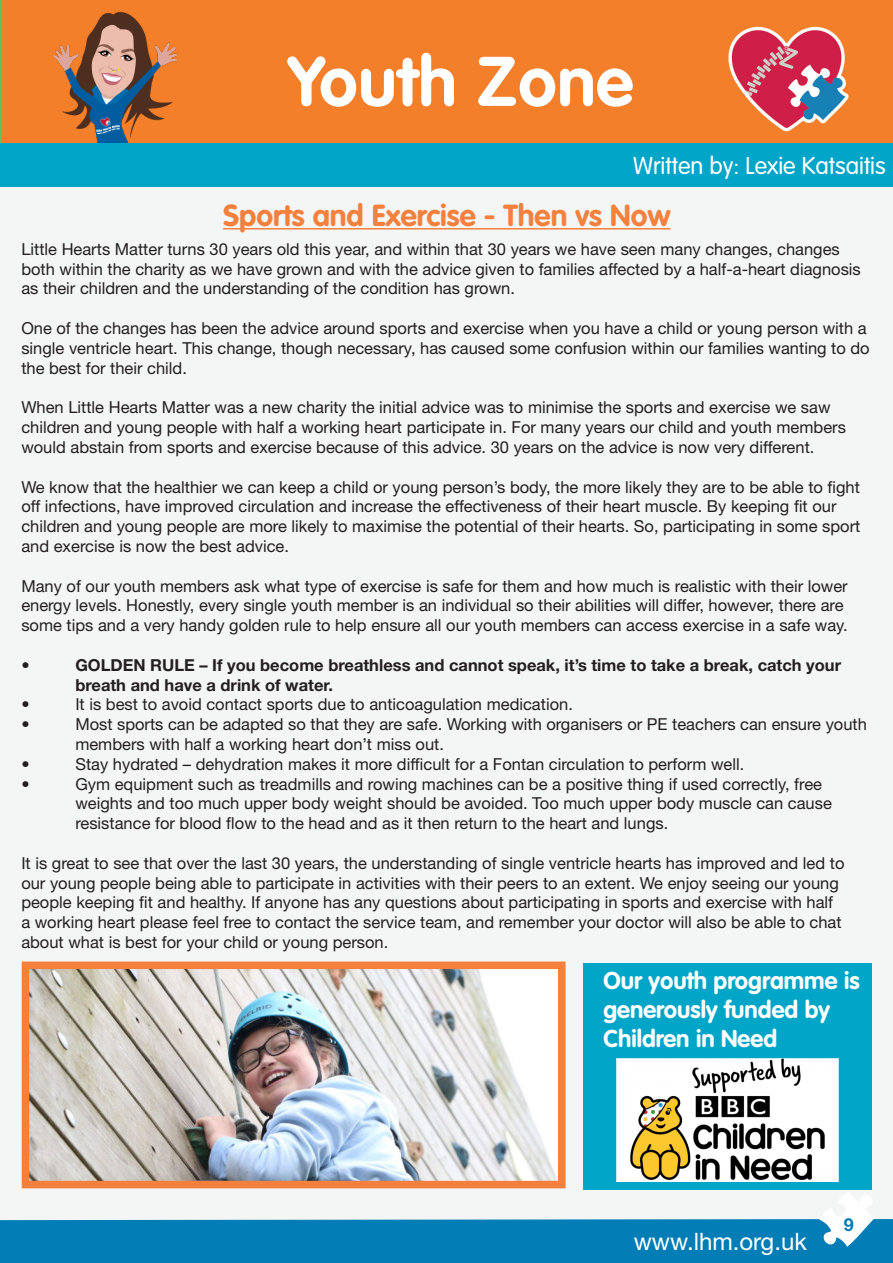
<style>
.page{position:relative;width:893px;height:1263px;background:#f4f5f5}
.page>*{position:absolute;margin:0;border:0;box-sizing:border-box;transform-origin:0 0}
.t1{font:700 69px "VAG Rounded Std";letter-spacing:.01em;color:#fff}
.t2{font:700 30px "VAG Rounded Std";color:#f4803d}
.t3{font:700 24px/28.8px "VAG Rounded Std";color:#fff}
.t4{font:24px "Helvetica Neue LT Std";color:#fff}
.t5{font:300 24px "VAG Rounded Std";color:#fff}
.t6{font:700 18px "Helvetica Neue LT Std";color:#007db5}
.t7{font:16.5px/19.8px "Helvetica Neue LT Std";color:#231f20}
.t8{font:700 16.5px/19.8px "Helvetica Neue LT Std";color:#231f20}
</style>
<div class="page">
<div style="left:0;top:0;width:893px;height:169px;background:#f47f2a"></div>
<img style="left:53px;top:11px;width:125px;height:132px">
<hr style="left:223px;top:228px;width:448px;height:2px;background:#f4803d">
<div style="left:0;top:1219px;width:893px;height:44px;background:#027db5"></div>
<svg style="left:819px;top:1192px;width:61px;height:58px"></svg>
<img style="left:31px;top:970px;width:526px;height:209px">
<div style="left:22px;top:961px;width:544px;height:227px;border:8px solid #f4803d"></div>
<img style="left:728px;top:26px;width:121px;height:106px">
<div style="left:0;top:143px;width:893px;height:44px;background:#01a5c8"></div>
<div style="left:583px;top:962px;width:289px;height:227px;background:#01a5c8"></div>
<img style="left:617px;top:1058px;width:222px;height:124px">
<hr style="left:0;top:0;width:1px;height:143px;background:#6fbf55">
<p class="t1" style="left:288px;top:41px;width:347px">Youth Zone</p>
<p class="t5" style="left:633px;top:152px;width:254px">Written by: Lexie Katsaitis</p>
<p class="t2" style="left:223px;top:198px;width:449px">Sports and Exercise - Then vs Now</p>
<p class="t7" style="left:21px;top:239px;width:841px">Little Hearts Matter turns 30 years old this year, and within that 30 years we have seen many changes, changes both within the charity as we have grown and with the advice given to families affected by a half-a-heart diagnosis as their children and the understanding of the condition has grown.</p>
<p class="t7" style="left:21px;top:318px;width:850px">One of the changes has been the advice around sports and exercise when you have a child or young person with a single ventricle heart. This change, though necessary, has caused some confusion within our families wanting to do the best for their child.</p>
<p class="t7" style="left:21px;top:397px;width:811px">When Little Hearts Matter was a new charity the initial advice was to minimise the sports and exercise we saw</p>
<p class="t7" style="left:21px;top:417px;width:826px">children and young people with half a working heart participate in. For many years our child and youth members would abstain from sports and exercise because of this advice. 30 years on the advice is now very different.</p>
<p class="t7" style="left:21px;top:476px;width:840px">We know that the healthier we can keep a child or young person’s body, the more likely they are to be able to fight off infections, have improved circulation and increase the effectiveness of their heart muscle. By keeping fit our children and young people are more likely to maximise the potential of their hearts. So, participating in some sport and exercise is now the best advice.</p>
<p class="t7" style="left:21px;top:575px;width:828px">Many of our youth members ask what type of exercise is safe for them and how much is realistic with their lower energy levels. Honestly, every single youth member is an individual so their abilities will differ, however, there are some tips and a very handy golden rule to help ensure all our youth members can access exercise in a safe way.</p>
<p class="t8" style="left:21px;top:655px;width:10px">•</p>
<p class="t8" style="left:75px;top:655px;width:767px">GOLDEN RULE – If you become breathless and cannot speak, it’s time to take a break, catch your breath and have a drink of water.</p>
<p class="t7" style="left:21px;top:694px;width:10px">•</p>
<p class="t7" style="left:75px;top:694px;width:499px">It is best to avoid contact sports due to anticoagulation medication.</p>
<p class="t7" style="left:21px;top:714px;width:10px">•</p>
<p class="t7" style="left:75px;top:714px;width:793px">Most sports can be adapted so that they are safe. Working with organisers or PE teachers can ensure youth members with half a working heart don’t miss out.</p>
<p class="t7" style="left:21px;top:753px;width:10px">•</p>
<p class="t7" style="left:75px;top:753px;width:670px">Stay hydrated – dehydration makes it more difficult for a Fontan circulation to perform well.</p>
<p class="t7" style="left:21px;top:773px;width:10px">•</p>
<p class="t7" style="left:75px;top:773px;width:758px">Gym equipment such as treadmills and rowing machines can be a positive thing if used correctly, free weights and too much upper body weight should be avoided. Too much upper body muscle can cause resistance for blood flow to the head and as it then return to the heart and lungs.</p>
<p class="t7" style="left:21px;top:852px;width:825px">It is great to see that over the last 30 years, the understanding of single ventricle hearts has improved and led to our young people being able to participate in activities with their peers to an extent. We enjoy seeing our young people keeping fit and healthy. If anyone has any questions about participating in sports and exercise with half a working heart please feel free to contact the service team, and remember your doctor will also be able to chat about what is best for your child or young person.</p>
<p class="t3" style="left:603px;top:967px;width:258px">Our youth programme is generously funded by</p>
<p class="t3" style="left:603px;top:1025px;width:175px">Children in Need</p>
<p class="t4" style="left:634px;top:1227px;width:175px">www.lhm.org.uk</p>
<h3 class="t4" style="left:640px;top:1228px;width:175px">www.lhm.org.uk</h3>
<p class="t6" style="left:844px;top:1214px;width:12px">9</p>
</div>
